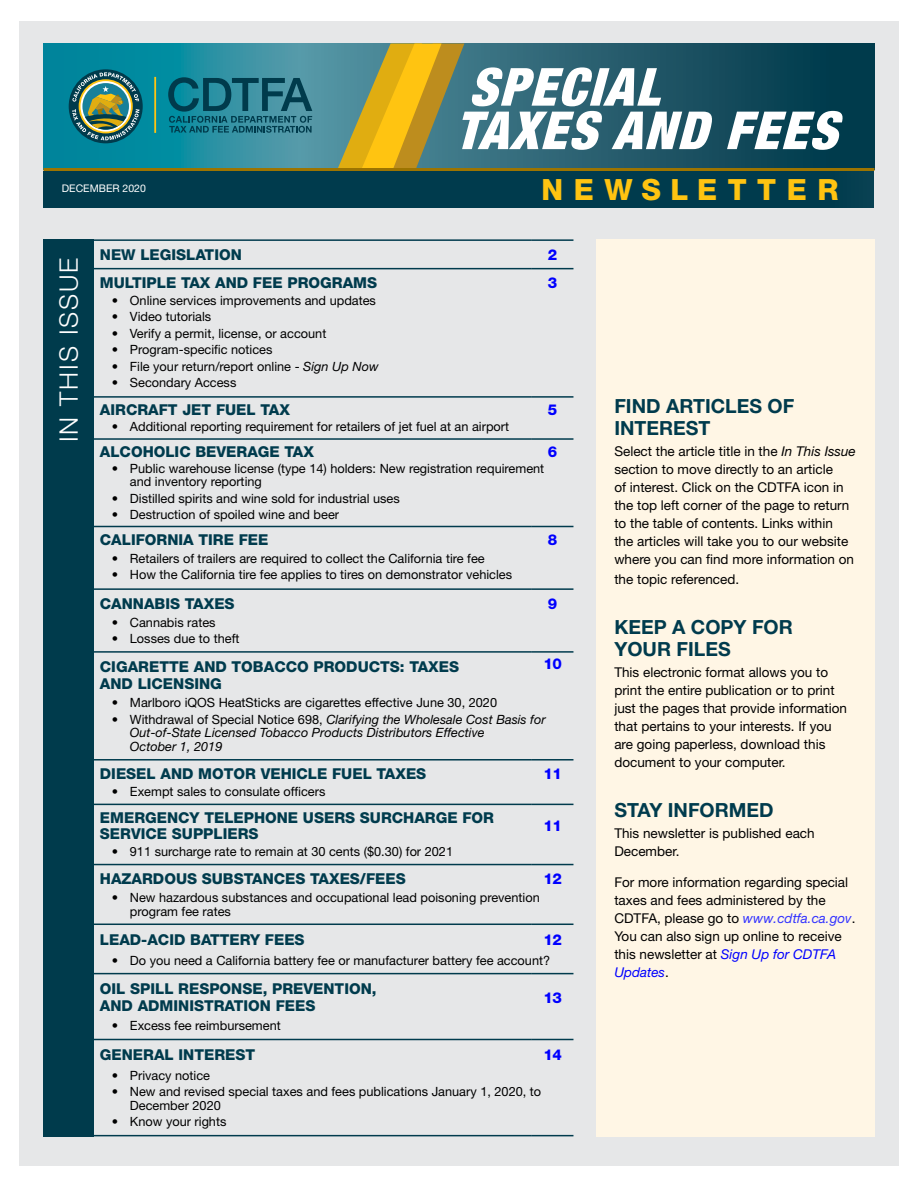
<style>
.page{position:relative;width:918px;height:1188px;background:#fff}
.page>*{position:absolute;margin:0;border:0;box-sizing:border-box;transform-origin:0 0}
.t1{font:italic 900 condensed 52.5px "Helvetica Neue LT Std";letter-spacing:.04em;color:#fff}
.t2{font:800 29.25px "Helvetica Neue LT Std";letter-spacing:.36em;color:#ffc411}
.t3{font:300 25.5px "Helvetica Neue LT Std";letter-spacing:.075em;color:#fff}
.t4{font:700 19.5px/22.5px "Helvetica Neue LT Std";color:#003b4d}
.t5{font:800 15px/16.5px "Helvetica Neue LT Std";color:#003b4d}
.t6{font:800 15px "Helvetica Neue LT Std";letter-spacing:-.02em;color:#00f}
.t7{font:13.5px/18px "Helvetica Neue LT Std";color:#000}
.t8{font:12.75px/13.5px "Helvetica Neue LT Std";color:#000}
.t9{font:italic 12.75px/13.5px "Helvetica Neue LT Std";color:#000}
.t10{font:10.5px "Helvetica Neue LT Std";color:#fff}
.s1{font-style:italic}
.s2{font-style:normal}
.s3{font-style:italic;color:#33f}
.s4{font-style:italic;color:#00f}
</style>
<div class="page">
<div style="left:20px;top:22px;width:879px;height:1144px;background:#e6e7e8"></div>
<svg style="left:44px;top:44px;width:830px;height:124px;background:#1e6678"></svg>
<div style="left:44px;top:171px;width:830px;height:37px;background:#003b4d"></div>
<div style="left:596px;top:239px;width:278px;height:897px;background:#fff6e5"></div>
<hr style="left:94px;top:239px;width:438px;height:2px;background:#003b4d">
<hr style="left:532px;top:239px;width:41px;height:2px;background:#003b4d">
<hr style="left:94px;top:268px;width:438px;height:1px;background:#003b4d">
<hr style="left:532px;top:268px;width:41px;height:1px;background:#003b4d">
<hr style="left:94px;top:396px;width:438px;height:2px;background:#003b4d">
<hr style="left:532px;top:396px;width:41px;height:2px;background:#003b4d">
<hr style="left:94px;top:438px;width:438px;height:2px;background:#003b4d">
<hr style="left:532px;top:438px;width:41px;height:2px;background:#003b4d">
<hr style="left:94px;top:526px;width:438px;height:1px;background:#003b4d">
<hr style="left:532px;top:526px;width:41px;height:1px;background:#003b4d">
<hr style="left:94px;top:588px;width:438px;height:2px;background:#003b4d">
<hr style="left:532px;top:588px;width:41px;height:2px;background:#003b4d">
<hr style="left:94px;top:651px;width:438px;height:2px;background:#003b4d">
<hr style="left:532px;top:651px;width:41px;height:2px;background:#003b4d">
<hr style="left:94px;top:759px;width:438px;height:2px;background:#003b4d">
<hr style="left:532px;top:759px;width:41px;height:2px;background:#003b4d">
<hr style="left:94px;top:804px;width:438px;height:1px;background:#003b4d">
<hr style="left:532px;top:804px;width:41px;height:1px;background:#003b4d">
<hr style="left:94px;top:864px;width:438px;height:1px;background:#003b4d">
<hr style="left:532px;top:864px;width:41px;height:1px;background:#003b4d">
<hr style="left:94px;top:924px;width:438px;height:1px;background:#003b4d">
<hr style="left:532px;top:924px;width:41px;height:1px;background:#003b4d">
<hr style="left:94px;top:973px;width:438px;height:1px;background:#003b4d">
<hr style="left:532px;top:973px;width:41px;height:1px;background:#003b4d">
<hr style="left:94px;top:1039px;width:438px;height:1px;background:#003b4d">
<hr style="left:532px;top:1039px;width:41px;height:1px;background:#003b4d">
<hr style="left:94px;top:1135px;width:438px;height:1px;background:#003b4d">
<hr style="left:532px;top:1135px;width:41px;height:1px;background:#003b4d">
<div style="left:44px;top:239px;width:50px;height:897px;background:#003b4c"></div>
<svg style="left:338px;top:44px;width:126px;height:124px;background:#a49c47"></svg>
<hr style="left:44px;top:168px;width:830px;height:3px;background:#9c7401">
<hr style="left:154px;top:77px;width:2px;height:56px;background:#ffc411">
<svg style="left:168px;top:77px;width:144px;height:56px;background:#217384"></svg>
<div style="left:69px;top:69px;width:74px;height:74px;background:#003b4c;border-radius:50%"></div>
<svg style="left:72px;top:72px;width:68px;height:68px"></svg>
<h1 class="t1" style="left:469px;top:55px;width:192px">SPECIAL</h1>
<p class="t10" style="left:62px;top:182px;width:86px">DECEMBER 2020</p>
<h1 class="t1" style="left:455px;top:98px;width:384px">TAXES AND FEES</h1>
<h2 class="t2" style="left:542px;top:172px;width:298px">NEWSLETTER</h2>
<p class="t3" style="left:53px;top:442px;width:186px;rotate:-90deg">IN THIS ISSUE</p>
<p class="t5" style="left:100px;top:246px;width:143px">NEW LEGISLATION</p>
<p class="t6" style="left:548px;top:245px;width:11px">2</p>
<p class="t5" style="left:100px;top:274px;width:279px">MULTIPLE TAX AND FEE PROGRAMS</p>
<p class="t6" style="left:548px;top:273px;width:11px">3</p>
<p class="t8" style="left:112px;top:293px;width:266px">• Online services improvements and updates</p>
<p class="t8" style="left:112px;top:310px;width:101px">• Video tutorials</p>
<p class="t8" style="left:112px;top:326px;width:216px">• Verify a permit, license, or account</p>
<p class="t8" style="left:112px;top:343px;width:162px">• Program-specific notices</p>
<p class="t8" style="left:112px;top:359px;width:268px">• File your return/report online - <span class="s1">Sign Up Now</span></p>
<p class="t8" style="left:112px;top:376px;width:126px">• Secondary Access</p>
<p class="t5" style="left:100px;top:401px;width:192px">AIRCRAFT JET FUEL TAX</p>
<p class="t6" style="left:548px;top:400px;width:11px">5</p>
<p class="t8" style="left:112px;top:419px;width:399px">• Additional reporting requirement for retailers of jet fuel at an airport</p>
<p class="t5" style="left:100px;top:443px;width:216px">ALCOHOLIC BEVERAGE TAX</p>
<p class="t6" style="left:548px;top:443px;width:11px">6</p>
<p class="t8" style="left:130px;top:461px;width:416px;text-indent:-18px">• Public warehouse license (type 14) holders: New registration requirement and inventory reporting</p>
<p class="t8" style="left:112px;top:491px;width:289px">• Distilled spirits and wine sold for industrial uses</p>
<p class="t8" style="left:112px;top:508px;width:229px">• Destruction of spoiled wine and beer</p>
<p class="t5" style="left:100px;top:532px;width:170px">CALIFORNIA TIRE FEE</p>
<p class="t6" style="left:548px;top:531px;width:11px">8</p>
<p class="t8" style="left:112px;top:551px;width:374px">• Retailers of trailers are required to collect the California tire fee</p>
<p class="t8" style="left:112px;top:568px;width:402px">• How the California tire fee applies to tires on demonstrator vehicles</p>
<p class="t5" style="left:100px;top:595px;width:136px">CANNABIS TAXES</p>
<p class="t6" style="left:548px;top:595px;width:11px">9</p>
<p class="t8" style="left:112px;top:615px;width:105px">• Cannabis rates</p>
<p class="t8" style="left:112px;top:632px;width:129px">• Losses due to theft</p>
<p class="t5" style="left:100px;top:659px;width:361px">CIGARETTE AND TOBACCO PRODUCTS: TAXES<br>AND LICENSING</p>
<p class="t6" style="left:543px;top:655px;width:20px">10</p>
<p class="t8" style="left:112px;top:696px;width:387px">• Marlboro iQOS HeatSticks are cigarettes effective June 30, 2020</p>
<p class="t9" style="left:130px;top:712px;width:417px;text-indent:-18px"><span class="s2">• Withdrawal of Special Notice 698,</span> Clarifying the Wholesale Cost Basis for<br>Out-of-State Licensed Tobacco Products Distributors Effective<br>October 1, 2019</p>
<p class="t5" style="left:100px;top:765px;width:328px">DIESEL AND MOTOR VEHICLE FUEL TAXES</p>
<p class="t6" style="left:543px;top:765px;width:20px">11</p>
<p class="t8" style="left:112px;top:785px;width:215px">• Exempt sales to consulate officers</p>
<p class="t5" style="left:100px;top:809px;width:396px">EMERGENCY TELEPHONE USERS SURCHARGE FOR<br>SERVICE SUPPLIERS</p>
<p class="t6" style="left:543px;top:817px;width:20px">11</p>
<p class="t8" style="left:112px;top:845px;width:343px">• 911 surcharge rate to remain at 30 cents ($0.30) for 2021</p>
<p class="t5" style="left:100px;top:871px;width:307px">HAZARDOUS SUBSTANCES TAXES/FEES</p>
<p class="t6" style="left:543px;top:870px;width:20px">12</p>
<p class="t8" style="left:130px;top:891px;width:411px;text-indent:-18px">• New hazardous substances and occupational lead poisoning prevention program fee rates</p>
<p class="t5" style="left:100px;top:932px;width:206px">LEAD-ACID BATTERY FEES</p>
<p class="t6" style="left:543px;top:931px;width:20px">12</p>
<p class="t8" style="left:112px;top:953px;width:440px">• Do you need a California battery fee or manufacturer battery fee account?</p>
<p class="t5" style="left:100px;top:981px;width:278px">OIL SPILL RESPONSE, PREVENTION,<br>AND ADMINISTRATION FEES</p>
<p class="t6" style="left:543px;top:988px;width:20px">13</p>
<p class="t8" style="left:112px;top:1019px;width:170px">• Excess fee reimbursement</p>
<p class="t5" style="left:100px;top:1047px;width:157px">GENERAL INTEREST</p>
<p class="t6" style="left:543px;top:1046px;width:20px">14</p>
<p class="t8" style="left:112px;top:1068px;width:100px">• Privacy notice</p>
<p class="t8" style="left:130px;top:1085px;width:413px;text-indent:-18px">• New and revised special taxes and fees publications January 1, 2020, to<br>December 2020</p>
<p class="t8" style="left:112px;top:1115px;width:116px">• Know your rights</p>
<h2 class="t4" style="left:614px;top:394px;width:181px">FIND ARTICLES OF<br>INTEREST</h2>
<p class="t7" style="left:614px;top:442px;width:243px">Select the article title in the <span class="s1">In This Issue </span>section to move directly to an article<br>of interest. Click on the CDTFA icon in the top left corner of the page to return to the table of contents. Links within<br>the articles will take you to our website where you can find more information on</p>
<p class="t7" style="left:614px;top:570px;width:126px">the topic referenced.</p>
<h2 class="t4" style="left:614px;top:615px;width:180px">KEEP A COPY FOR<br>YOUR FILES</h2>
<p class="t7" style="left:614px;top:663px;width:234px">This electronic format allows you to print the entire publication or to print just the pages that provide information that pertains to your interests. If you are going paperless, download this document to your computer.</p>
<h2 class="t4" style="left:614px;top:798px;width:161px">STAY INFORMED</h2>
<p class="t7" style="left:614px;top:824px;width:202px">This newsletter is published each<br>December.</p>
<p class="t7" style="left:614px;top:873px;width:243px">For more information regarding special taxes and fees administered by the<br>CDTFA, please go to <span class="s3">www.cdtfa.ca.gov</span>.</p>
<p class="t7" style="left:614px;top:927px;width:229px">You can also sign up online to receive this newsletter at <span class="s4">Sign Up for CDTFA<br>Updates</span>.</p>
</div>
